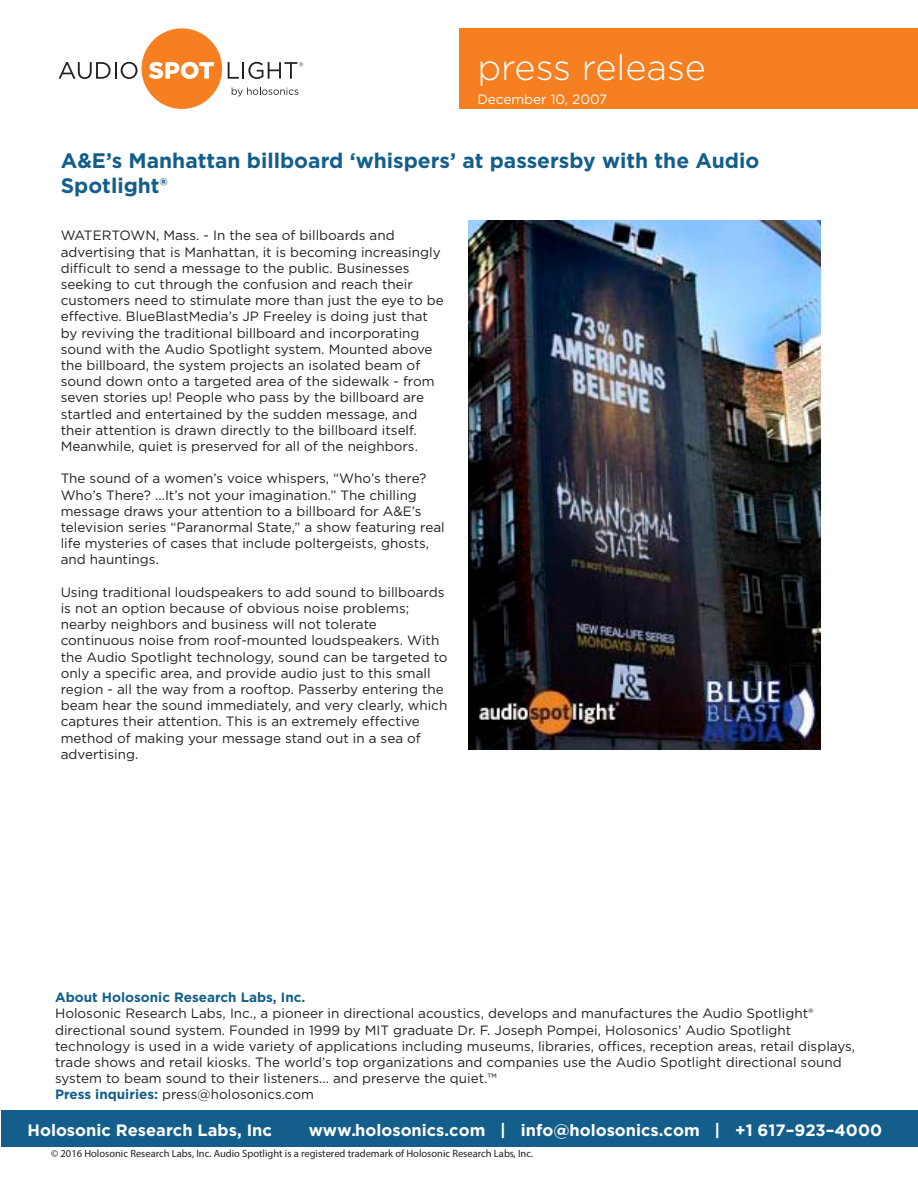
<style>
.page{position:relative;width:918px;height:1188px;background:#fff}
.page>*{position:absolute;margin:0;border:0;box-sizing:border-box;transform-origin:0 0}
.t1{font:300 36px "Gotham";color:#fff}
.t2{font:700 21px/25.2px "Gotham";color:#135e8a}
.t3{font:700 16.5px "Gotham";color:#fff}
.t4{font:13.5px/16.2px "Gotham";color:#231f20}
.t5{font:700 13.5px "Gotham";color:#135e8a}
.t6{font:13.5px "Gotham";color:#fff}
.t7{font:10.5px "Myriad Pro";color:#231f20}
.s1{font-weight:700;color:#135e8a}
</style>
<div class="page">
<div style="left:460px;top:28px;width:458px;height:81px;background:#f57f21"></div>
<div style="left:1px;top:1110px;width:917px;height:36px;background:#135e8a"></div>
<div style="left:142px;top:28px;width:80px;height:81px;background:#f57f21;border-radius:50%"></div>
<svg style="left:59px;top:62px;width:79px;height:17px"></svg>
<svg style="left:149px;top:62px;width:65px;height:17px"></svg>
<svg style="left:232px;top:87px;width:66px;height:9px"></svg>
<svg style="left:228px;top:62px;width:75px;height:17px"></svg>
<img style="left:468px;top:220px;width:353px;height:530px">
<h1 class="t1" style="left:477px;top:45px;width:230px">press release</h1>
<p class="t6" style="left:477px;top:91px;width:131px">December 10, 2007</p>
<p class="t2" style="left:61px;top:148px;width:700px">A&amp;E’s Manhattan billboard ‘whispers’ at passersby with the Audio<br>Spotlight®</p>
<p class="t4" style="left:61px;top:227px;width:385px">WATERTOWN, Mass. - In the sea of billboards and advertising that is Manhattan, it is becoming increasingly difficult to send a message to the public. Businesses seeking to cut through the confusion and reach their customers need to stimulate more than just the eye to be effective. BlueBlastMedia’s JP Freeley is doing just that by reviving the traditional billboard and incorporating sound with the Audio Spotlight system. Mounted above the billboard, the system projects an isolated beam of sound down onto a targeted area of the sidewalk - from seven stories up! People who pass by the billboard are startled and entertained by the sudden message, and their attention is drawn directly to the billboard itself.<br>Meanwhile, quiet is preserved for all of the neighbors.</p>
<p class="t4" style="left:61px;top:470px;width:386px">The sound of a women’s voice whispers, “Who’s there?<br>Who’s There? ...It’s not your imagination.” The chilling message draws your attention to a billboard for A&amp;E’s television series “Paranormal State,” a show featuring real life mysteries of cases that include poltergeists, ghosts, and hauntings.</p>
<p class="t4" style="left:61px;top:584px;width:388px">Using traditional loudspeakers to add sound to billboards is not an option because of obvious noise problems; nearby neighbors and business will not tolerate continuous noise from roof-mounted loudspeakers. With the Audio Spotlight technology, sound can be targeted to only a specific area, and provide audio just to this small region - all the way from a rooftop. Passerby entering the beam hear the sound immediately, and very clearly, which captures their attention. This is an extremely effective method of making your message stand out in a sea of advertising.</p>
<p class="t5" style="left:55px;top:989px;width:252px">About Holosonic Research Labs, Inc.</p>
<p class="t4" style="left:55px;top:1006px;width:802px">Holosonic Research Labs, Inc., a pioneer in directional acoustics, develops and manufactures the Audio Spotlight® directional sound system. Founded in 1999 by MIT graduate Dr. F. Joseph Pompei, Holosonics’ Audio Spotlight technology is used in a wide variety of applications including museums, libraries, offices, reception areas, retail displays, trade shows and retail kiosks. The world’s top organizations and companies use the Audio Spotlight directional sound system to beam sound to their listeners... and preserve the quiet.™<br><span class="s1">Press inquiries:</span> press@holosonics.com</p>
<p class="t3" style="left:28px;top:1120px;width:246px">Holosonic Research Labs, Inc.</p>
<p class="t3" style="left:309px;top:1120px;width:575px">www.holosonics.com | info@holosonics.com | +1 617–923–4000</p>
<p class="t7" style="left:51px;top:1147px;width:483px">© 2016 Holosonic Research Labs, Inc. Audio Spotlight is a registered trademark of Holosonic Research Labs, Inc.</p>
</div>
